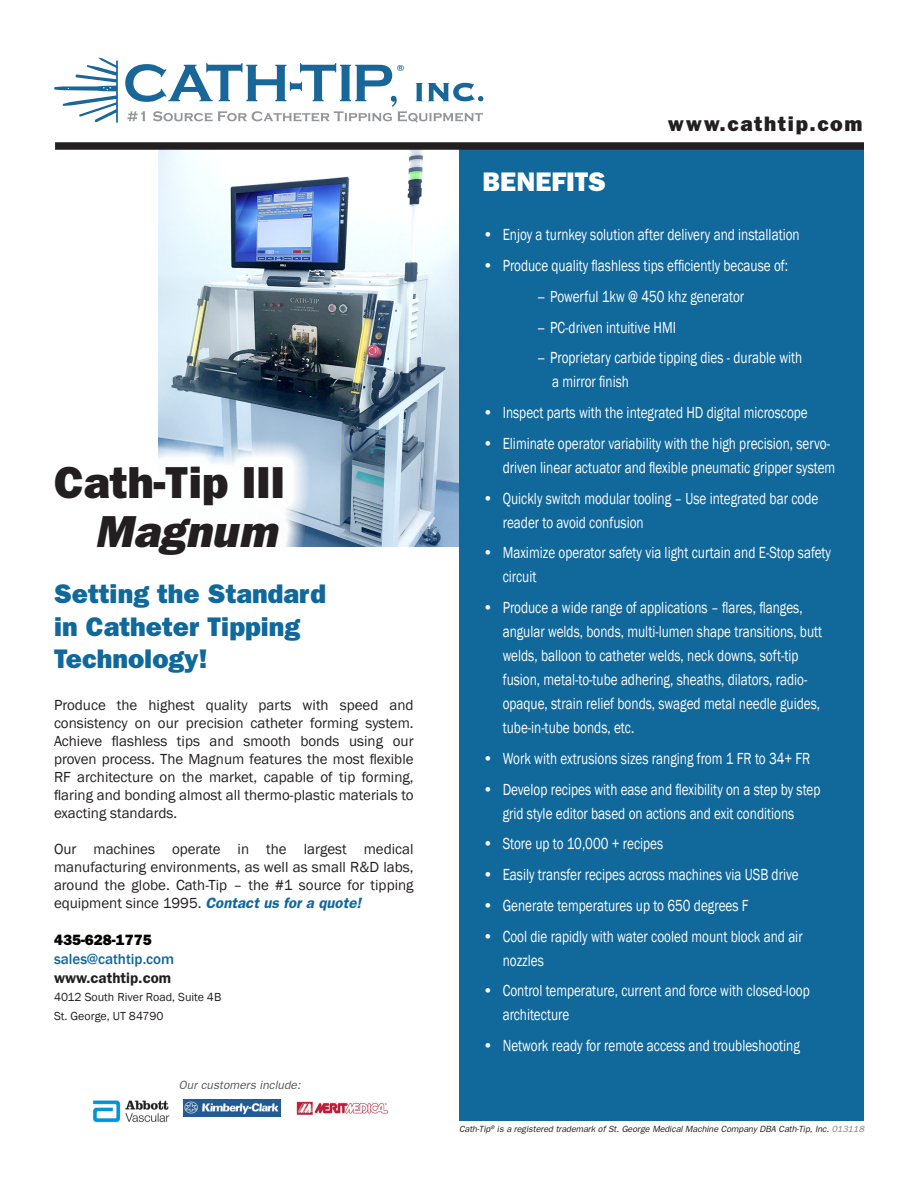
<style>
.page{position:relative;width:918px;height:1188px;background:#fff}
.page>*{position:absolute;margin:0;border:0;box-sizing:border-box;transform-origin:0 0}
.t1{font:800 45px "Franklin Gothic";color:#231f20}
.t2{font:italic 800 45px "Franklin Gothic";color:#231f20}
.Paragraph_Style_1{font:800 27px/32.4px "Franklin Gothic";color:#10689b}
.t3{font:800 27px "Franklin Gothic";color:#fff}
.t4{font:800 21px "Franklin Gothic";letter-spacing:.075em;color:#231f20}
.t5{font:16.5px/24px "Franklin Gothic";color:#fff}
.Paragraph_Style_1-2{font:15px/18px "Franklin Gothic";color:#231f20;text-align:justify}
.t6{font:500 15px "Franklin Gothic";color:#10689b}
.t7{font:600 15px "Franklin Gothic";color:#231f20}
.t8{font:800 15px "Franklin Gothic";color:#040503}
.t9{font:12px "Franklin Gothic";color:#231f20}
.t10{font:italic 12px "Franklin Gothic";color:#57585a}
.t11{font:italic 9px "Franklin Gothic";letter-spacing:-.005em;color:#231f20}
.s1{font-weight:600;font-style:italic;color:#10689b}
.s2{color:#808285}
</style>
<div class="page">
<img style="left:159px;top:150px;width:300px;height:397px">
<div style="left:459px;top:148px;width:405px;height:972px;background:#10689b"></div>
<div style="left:28px;top:440px;width:282px;height:142px;background:#fff"></div>
<div style="left:55px;top:142px;width:809px;height:8px;background:#231f20"></div>
<img style="left:92px;top:1100px;width:78px;height:23px">
<img style="left:183px;top:1099px;width:97px;height:18px">
<img style="left:296px;top:1101px;width:92px;height:14px">
<svg style="left:54px;top:58px;width:64px;height:65px"></svg>
<svg style="left:125px;top:63px;width:358px;height:60px"></svg>
<p class="t1" style="left:54px;top:456px;width:233px">Cath-Tip III</p>
<p class="t2" style="left:94px;top:505px;width:184px">Magnum</p>
<p class="Paragraph_Style_1" style="left:54px;top:577px;width:274px">Setting the Standard in Catheter Tipping<br>Technology!</p>
<p class="Paragraph_Style_1-2" style="left:54px;top:697px;width:361px">Produce the highest quality parts with speed and consistency on our precision catheter forming system.<br>Achieve flashless tips and smooth bonds using our proven process. The Magnum features the most flexible RF architecture on the market, capable of tip forming, flaring and bonding almost all thermo-plastic materials to exacting standards.</p>
<p class="Paragraph_Style_1-2" style="left:54px;top:841px;width:361px">Our machines operate in the largest medical manufacturing environments, as well as small R&amp;D labs, around the globe. Cath-Tip – the #1 source for tipping equipment since 1995. <span class="s1">Contact us for a quote!</span></p>
<p class="t8" style="left:54px;top:931px;width:99px">435-628-1775</p>
<p class="t6" style="left:54px;top:949px;width:122px">sales@cathtip.com</p>
<p class="t7" style="left:54px;top:969px;width:119px">www.cathtip.com</p>
<p class="t9" style="left:54px;top:990px;width:169px">4012 South River Road, Suite 4B</p>
<p class="t9" style="left:54px;top:1009px;width:111px">St. George, UT 84790</p>
<p class="t10" style="left:179px;top:1078px;width:123px">Our customers include:</p>
<p class="t4" style="left:668px;top:111px;width:196px">www.cathtip.com</p>
<p class="t3" style="left:482px;top:166px;width:125px">BENEFITS</p>
<p class="t5" style="left:482px;top:223px;width:319px">• Enjoy a turnkey solution after delivery and installation</p>
<p class="t5" style="left:482px;top:254px;width:307px">• Produce quality flashless tips efficiently because of:</p>
<p class="t5" style="left:536px;top:285px;width:209px">– Powerful 1kw @ 450 khz generator</p>
<p class="t5" style="left:536px;top:316px;width:141px">– PC-driven intuitive HMI</p>
<p class="t5" style="left:552px;top:346px;width:252px;text-indent:-16px">– Proprietary carbide tipping dies - durable with a mirror finish</p>
<p class="t5" style="left:482px;top:401px;width:327px">• Inspect parts with the integrated HD digital microscope</p>
<p class="t5" style="left:503px;top:432px;width:334px;text-indent:-20px">• Eliminate operator variability with the high precision, servo&shy;driven linear actuator and flexible pneumatic gripper system</p>
<p class="t5" style="left:503px;top:487px;width:317px;text-indent:-20px">• Quickly switch modular tooling – Use integrated bar code reader to avoid confusion</p>
<p class="t5" style="left:503px;top:541px;width:330px;text-indent:-20px">• Maximize operator safety via light curtain and E-Stop safety circuit</p>
<p class="t5" style="left:503px;top:596px;width:321px;text-indent:-20px">• Produce a wide range of applications – flares, flanges, angular welds, bonds, multi-lumen shape transitions, butt welds, balloon to catheter welds, neck downs, soft-tip fusion, metal-to-tube adhering, sheaths, dilators, radio&shy;opaque, strain relief bonds, swaged metal needle guides, tube-in-tube bonds, etc.</p>
<p class="t5" style="left:482px;top:747px;width:329px">• Work with extrusions sizes ranging from 1 FR to 34+ FR</p>
<p class="t5" style="left:482px;top:778px;width:339px;text-align:center">• Develop recipes with ease and flexibility on a step by step grid style editor based on actions and exit conditions</p>
<p class="t5" style="left:482px;top:832px;width:182px">• Store up to 10,000 + recipes</p>
<p class="t5" style="left:482px;top:863px;width:318px">• Easily transfer recipes across machines via USB drive</p>
<p class="t5" style="left:482px;top:894px;width:268px">• Generate temperatures up to 650 degrees F</p>
<p class="t5" style="left:503px;top:925px;width:301px;text-indent:-20px">• Cool die rapidly with water cooled mount block and air nozzles</p>
<p class="t5" style="left:503px;top:979px;width:309px;text-indent:-20px">• Control temperature, current and force with closed-loop architecture</p>
<p class="t5" style="left:482px;top:1034px;width:319px">• Network ready for remote access and troubleshooting</p>
<p class="t11" style="left:459px;top:1123px;width:407px">Cath-Tip<sup>®</sup> is a registered trademark of St. George Medical Machine Company DBA Cath-Tip, Inc. <span class="s2">013118</span></p>
</div>
